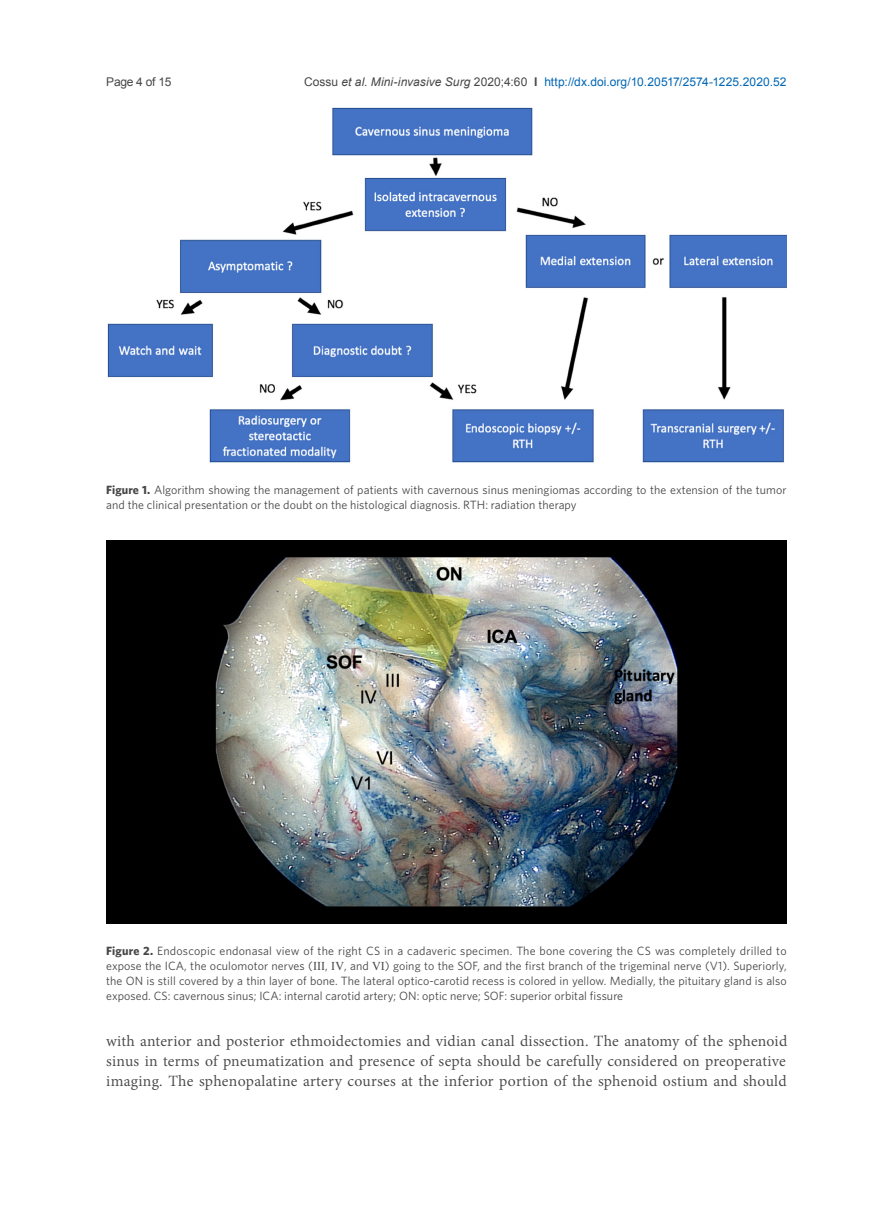
<style>
.page{position:relative;width:893px;height:1212px;background:#fff}
.page>*{position:absolute;margin:0;border:0;box-sizing:border-box;transform-origin:0 0}
.正文{font:19.2px/20.2px "Adobe Thai";letter-spacing:.015em;color:#484648;text-align:justify}
.正文-2{font:12px/15px "Whitney";letter-spacing:.005em;color:#484648}
.t1{font:12px "Arial";letter-spacing:.005em;color:#0166b3}
.t2{font:12px "Arial";letter-spacing:-.025em;color:#484648}
.s1{color:#484648}
.s2{font-style:italic;color:#484648}
.s3{font-weight:700;color:#484648}
.s4{font-weight:700}
.s5{font-family:"Times New Roman"}
</style>
<div class="page">
<img style="left:107px;top:107px;width:680px;height:356px">
<img style="left:106px;top:540px;width:681px;height:383px">
<p class="t2" style="left:106px;top:73px;width:67px">Page 4 of 15</p>
<p class="t1" style="left:304px;top:73px;width:484px"><span class="s1">Cossu</span> <span class="s2">et al</span><span class="s1">.</span> <span class="s2">Mini-invasive Surg</span> <span class="s1">2020;4:60</span> <span class="s3">I</span> http://dx.doi.org/10.20517/2574-1225.2020.52</p>
<p class="正文-2" style="left:106px;top:482px;width:682px"><span class="s4">Figure 1.</span> Algorithm showing the management of patients with cavernous sinus meningiomas according to the extension of the tumor and the clinical presentation or the doubt on the histological diagnosis. RTH: radiation therapy</p>
<p class="正文-2" style="left:106px;top:943px;width:682px;text-align:justify"><span class="s4">Figure 2.</span> Endoscopic endonasal view of the right CS in a cadaveric specimen. The bone covering the CS was completely drilled to expose the ICA, the oculomotor nerves (<span class="s5">III</span>, <span class="s5">IV</span>, and <span class="s5">VI</span>) going to the SOF, and the first branch of the trigeminal nerve (V1). Superiorly, the ON is still covered by a thin layer of bone. The lateral optico-carotid recess is colored in yellow. Medially, the pituitary gland is also exposed. CS: cavernous sinus; ICA: internal carotid artery; ON: optic nerve; SOF: superior orbital fissure</p>
<p class="正文" style="left:106px;top:1029px;width:682px">with anterior and posterior ethmoidectomies and vidian canal dissection. The anatomy of the sphenoid sinus in terms of pneumatization and presence of septa should be carefully considered on preoperative imaging. The sphenopalatine artery courses at the inferior portion of the sphenoid ostium and should</p>
</div>
